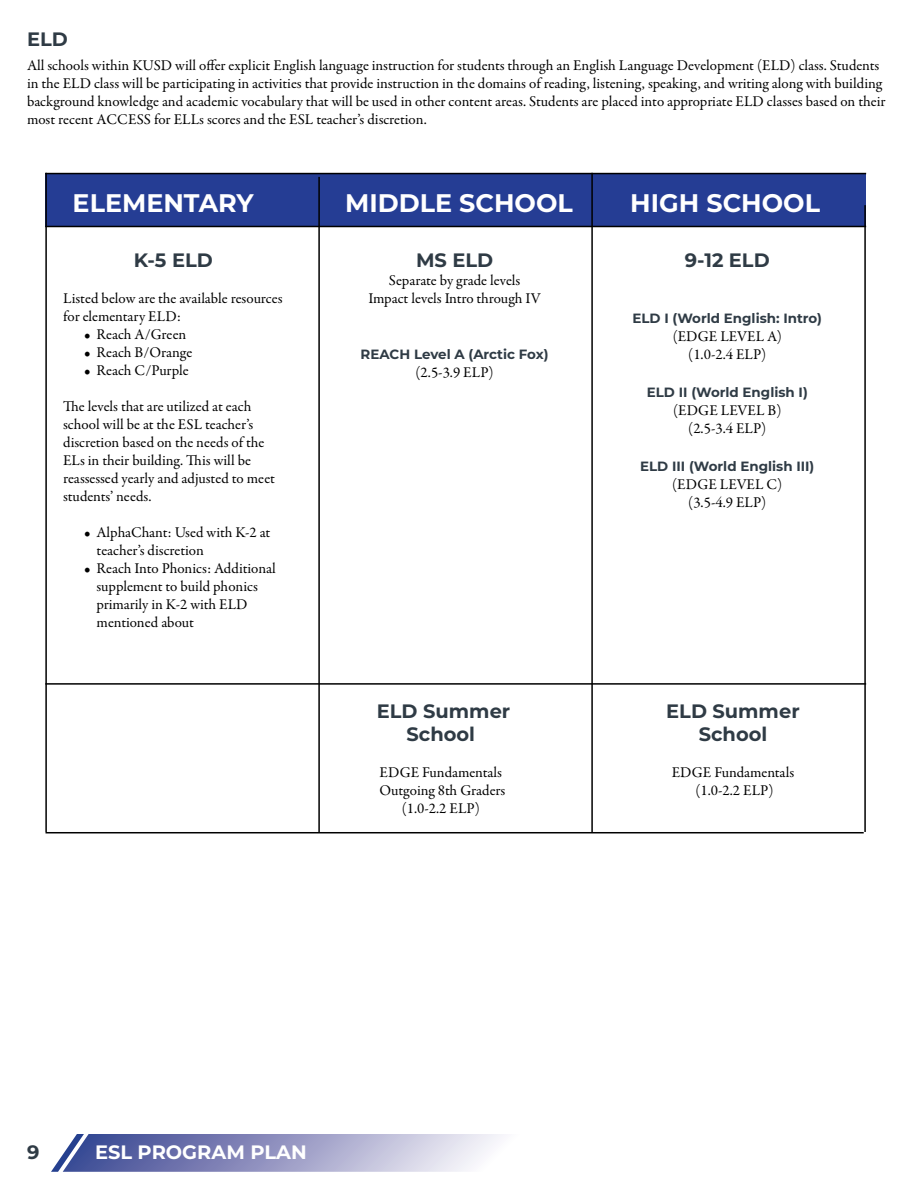
<style>
.page{position:relative;width:918px;height:1188px;background:#fff}
.page>*{position:absolute;margin:0;border:0;box-sizing:border-box;transform-origin:0 0}
.t1{font:700 25.35px "Montserrat";color:#fff}
.t2{font:700 19.35px/23.2px "Montserrat";color:#2f3b45;text-align:center}
.t3{font:700 19.35px "Montserrat";color:#fff}
.t4{font:15px/18px "Garamond Premr Pro";color:#000;text-align:center}
.t5{font:700 13.35px "Montserrat";color:#2f3b45}
</style>
<div class="page">
<svg style="left:51px;top:1134px;width:449px;height:38px;background:#9da0c7"></svg>
<div style="left:45px;top:173px;width:821px;height:53px;background:#253d94"></div>
<hr style="left:45px;top:226px;width:821px;height:1px;background:#000">
<hr style="left:318px;top:177px;width:2px;height:655px;background:#000">
<hr style="left:45px;top:173px;width:2px;height:659px;background:#000">
<hr style="left:591px;top:173px;width:2px;height:659px;background:#000">
<hr style="left:864px;top:205px;width:2px;height:627px;background:#000">
<hr style="left:45px;top:683px;width:821px;height:2px;background:#000">
<hr style="left:46px;top:832px;width:818px;height:1px;background:#000">
<hr style="left:45px;top:173px;width:821px;height:1px;background:#000">
<p class="t2" style="left:27px;top:26px;width:42px">ELD</p>
<p class="t4" style="left:27px;top:56px;width:860px;text-align:left">All schools within KUSD will offer explicit English language instruction for students through an English Language Development (ELD) class. Students in the ELD class will be participating in activities that provide instruction in the domains of reading, listening, speaking, and writing along with building background knowledge and academic vocabulary that will be used in other content areas. Students are placed into appropriate ELD classes based on their most recent ACCESS for ELLs scores and the ESL teacher’s discretion.</p>
<h1 class="t1" style="left:73px;top:185px;width:183px">ELEMENTARY</h1>
<h1 class="t1" style="left:345px;top:185px;width:229px">MIDDLE SCHOOL</h1>
<h1 class="t1" style="left:630px;top:185px;width:191px">HIGH SCHOOL</h1>
<p class="t2" style="left:134px;top:247px;width:80px">K-5 ELD</p>
<p class="t4" style="left:63px;top:289px;width:221px;text-align:left">Listed below are the available resources for elementary ELD:</p>
<p class="t4" style="left:84px;top:325px;width:104px">• Reach A/Green</p>
<p class="t4" style="left:84px;top:343px;width:110px">• Reach B/Orange</p>
<p class="t4" style="left:84px;top:361px;width:106px">• Reach C/Purple</p>
<p class="t4" style="left:63px;top:397px;width:213px;text-align:left">The levels that are utilized at each school will be at the ESL teacher’s discretion based on the needs of the<br>ELs in their building. This will be reassessed yearly and adjusted to meet students’ needs.</p>
<p class="t4" style="left:97px;top:523px;width:175px;text-align:left;text-indent:-12px">• AlphaChant: Used with K-2 at teacher’s discretion</p>
<p class="t4" style="left:97px;top:559px;width:181px;text-align:left;text-indent:-12px">• Reach Into Phonics: Additional supplement to build phonics primarily in K-2 with ELD mentioned about</p>
<p class="t2" style="left:416px;top:247px;width:79px">MS ELD</p>
<p class="t4" style="left:368px;top:271px;width:174px">Separate by grade levels<br>Impact levels Intro through IV</p>
<p class="t5" style="left:361px;top:345px;width:190px">REACH Level A (Arctic Fox)</p>
<p class="t4" style="left:416px;top:364px;width:80px">(2.5-3.9 ELP)</p>
<p class="t2" style="left:377px;top:699px;width:135px">ELD Summer<br>School</p>
<p class="t4" style="left:379px;top:764px;width:127px">EDGE Fundamentals<br>Outgoing 8th Graders (1.0-2.2 ELP)</p>
<p class="t2" style="left:685px;top:247px;width:86px">9-12 ELD</p>
<p class="t5" style="left:633px;top:309px;width:191px">ELD I (World English: Intro)</p>
<p class="t4" style="left:673px;top:328px;width:111px">(EDGE LEVEL A) (1.0-2.4 ELP)</p>
<p class="t5" style="left:647px;top:383px;width:162px">ELD II (World English I)</p>
<p class="t4" style="left:673px;top:402px;width:110px">(EDGE LEVEL B) (2.5-3.4 ELP)</p>
<p class="t5" style="left:640px;top:457px;width:176px">ELD III (World English III)</p>
<p class="t4" style="left:672px;top:476px;width:112px">(EDGE LEVEL C) (3.5-4.9 ELP)</p>
<p class="t2" style="left:666px;top:699px;width:135px">ELD Summer<br>School</p>
<p class="t4" style="left:672px;top:764px;width:124px">EDGE Fundamentals (1.0-2.2 ELP)</p>
<p class="t2" style="left:27px;top:1139px;width:14px">9</p>
<p class="t3" style="left:95px;top:1138px;width:213px">ESL PROGRAM PLAN</p>
</div>
